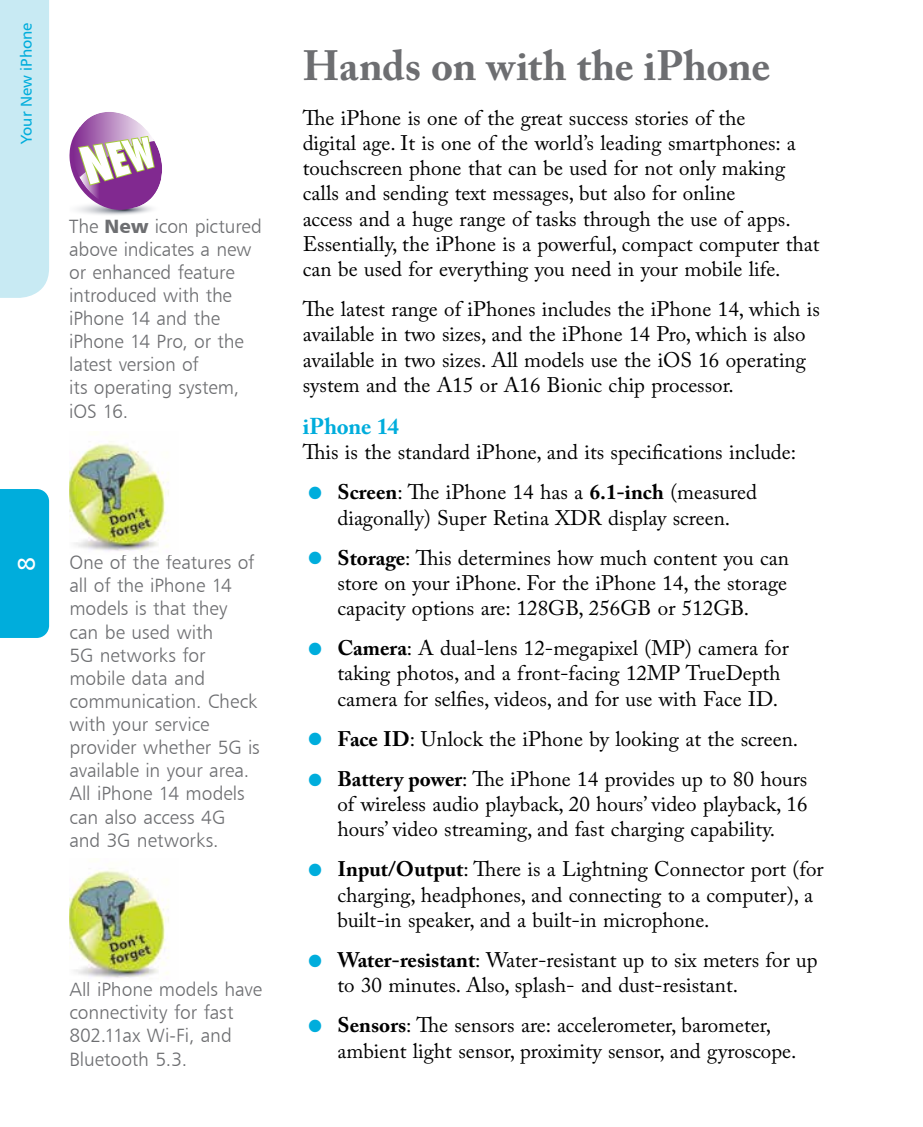
<style>
.page{position:relative;width:923px;height:1127px;background:#fff}
.page>*{position:absolute;margin:0;border:0;box-sizing:border-box;transform-origin:0 0}
.t1{font:700 42px "Adobe Caslon Pro";color:#6d6e71}
.t2{font:24.5px "Humanist 777 BT Roman B";color:#fff}
.t3{font:700 22.75px "Adobe Caslon Pro";letter-spacing:-.01em;color:#00addc}
.t4{font:21px/25.2px "Adobe Caslon Pro";color:#000}
.t5{font:19.25px/23.1px "Humanist 777 BT Light B";letter-spacing:-.005em;color:#6d6e71}
.t6{font:15.75px "Humanist 777 BT Roman B";color:#00addc}
.s1{font-family:"Humanist 777 BT Black B"}
.s2{font-family:"Humanist 777 BT Roman B";font-size:42px;color:#00addc}
.s3{font-weight:700}
</style>
<div class="page">
<div style="left:0;top:489px;width:49px;height:148px;background:#00addc"></div>
<div style="left:0;top:0;width:49px;height:298px;background:#c8eaf3"></div>
<svg style="left:69px;top:112px;width:93px;height:103px"></svg>
<img style="left:69px;top:868px;width:100px;height:110px">
<img style="left:69px;top:441px;width:100px;height:110px">
<p class="t6" style="left:20px;top:143px;width:122px;rotate:-90deg">Your New iPhone</p>
<p class="t5" style="left:69px;top:216px;width:194px">The <span class="s1">New</span> icon pictured above indicates a new or enhanced feature introduced with the iPhone 14 and the iPhone 14 Pro, or the latest version of<br>its operating system, iOS 16.</p>
<p class="t2" style="left:17px;top:570px;width:16px;rotate:-90deg">8</p>
<p class="t5" style="left:69px;top:552px;width:192px">One of the features of all of the iPhone 14 models is that they can be used with<br>5G networks for mobile data and communication. Check with your service provider whether 5G is available in your area.<br>All iPhone 14 models can also access 4G and 3G networks.</p>
<p class="t5" style="left:69px;top:979px;width:194px">All iPhone models have connectivity for fast<br>802.11ax Wi-Fi, and<br>Bluetooth 5.3.</p>
<h1 class="t1" style="left:303px;top:48px;width:469px">Hands on with the iPhone</h1>
<p class="t4" style="left:303px;top:107px;width:518px">The iPhone is one of the great success stories of the<br>digital age. It is one of the world’s leading smartphones: a touchscreen phone that can be used for not only making calls and sending text messages, but also for online<br>access and a huge range of tasks through the use of apps.<br>Essentially, the iPhone is a powerful, compact computer that can be used for everything you need in your mobile life.</p>
<p class="t4" style="left:303px;top:298px;width:519px">The latest range of iPhones includes the iPhone 14, which is available in two sizes, and the iPhone 14 Pro, which is also available in two sizes. All models use the iOS 16 operating system and the A15 or A16 Bionic chip processor.</p>
<p class="t3" style="left:303px;top:416px;width:98px">iPhone 14</p>
<p class="t4" style="left:303px;top:441px;width:495px">This is the standard iPhone, and its specifications include:</p>
<p class="t4" style="left:303px;top:481px;width:456px;text-align:center"><span class="s2">•</span> <span class="s3">Screen</span>: The iPhone 14 has a <span class="s3">6.1-inch</span> (measured diagonally) Super Retina XDR display screen.</p>
<p class="t4" style="left:337px;top:547px;width:453px;text-align:justify;text-indent:-35px"><span class="s2">•</span> <span class="s3">Storage</span>: This determines how much content you can store on your iPhone. For the iPhone 14, the storage capacity options are: 128GB, 256GB or 512GB.</p>
<p class="t4" style="left:337px;top:637px;width:453px;text-indent:-35px"><span class="s2">•</span> <span class="s3">Camera</span>: A dual-lens 12-megapixel (MP) camera for taking photos, and a front-facing 12MP TrueDepth camera for selfies, videos, and for use with Face ID.</p>
<p class="t4" style="left:303px;top:728px;width:497px"><span class="s2">•</span> <span class="s3">Face ID</span>: Unlock the iPhone by looking at the screen.</p>
<p class="t4" style="left:337px;top:768px;width:471px;text-align:justify;text-indent:-35px"><span class="s2">•</span> <span class="s3">Battery power</span>: The iPhone 14 provides up to 80 hours of wireless audio playback, 20 hours’ video playback, 16 hours’ video streaming, and fast charging capability.</p>
<p class="t4" style="left:337px;top:858px;width:488px;text-indent:-35px"><span class="s2">•</span> <span class="s3">Input/Output</span>: There is a Lightning Connector port (for charging, headphones, and connecting to a computer), a built-in speaker, and a built-in microphone.</p>
<p class="t4" style="left:337px;top:949px;width:482px;text-indent:-35px"><span class="s2">•</span> <span class="s3">Water-resistant</span>: Water-resistant up to six meters for up to 30 minutes. Also, splash- and dust-resistant.</p>
<p class="t4" style="left:337px;top:1014px;width:460px;text-indent:-35px"><span class="s2">•</span> <span class="s3">Sensors</span>: The sensors are: accelerometer, barometer, ambient light sensor, proximity sensor, and gyroscope.</p>
</div>
